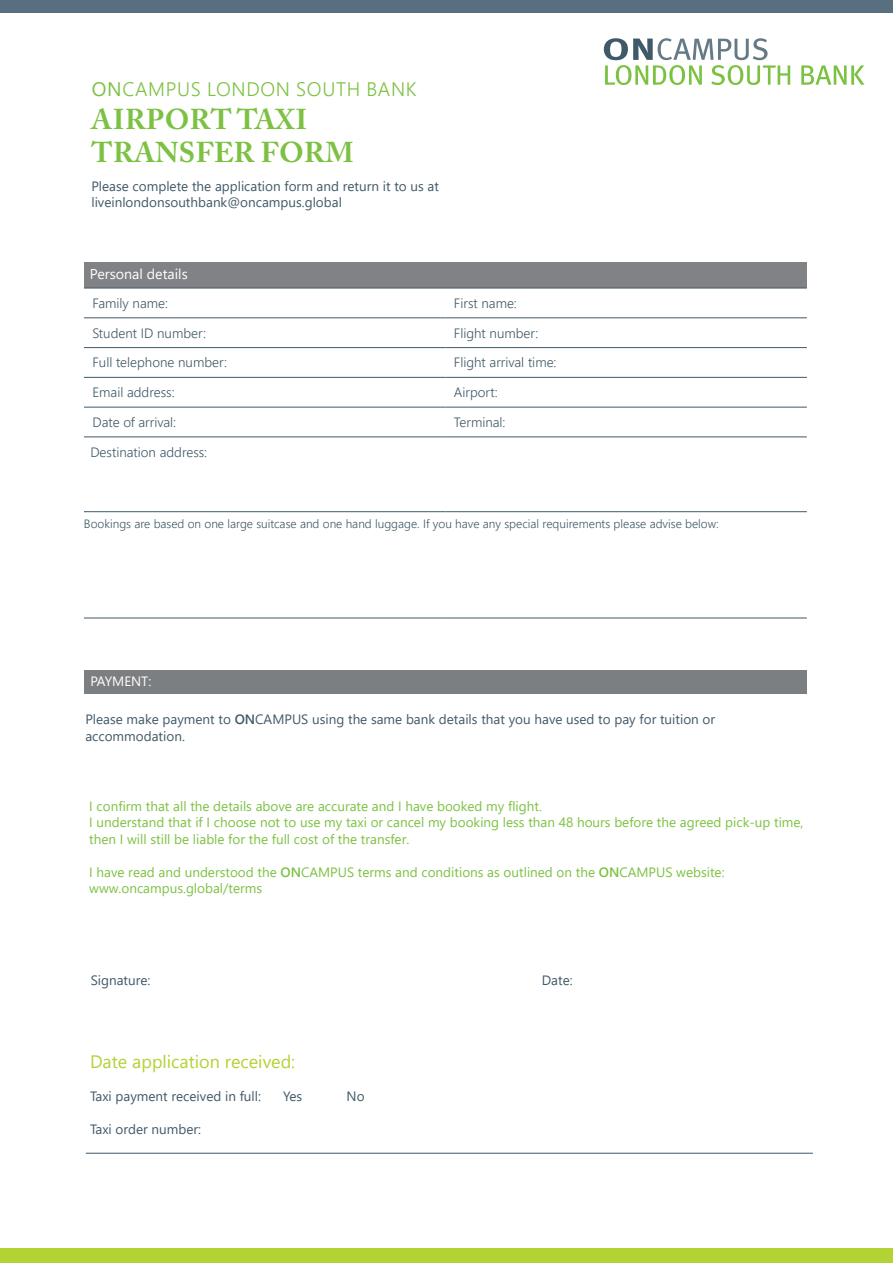
<style>
.page{position:relative;width:893px;height:1263px;background:#fff}
.page>*{position:absolute;margin:0;border:0;box-sizing:border-box;transform-origin:0 0}
.t1{font:700 28.5px "Adobe Caslon Pro";letter-spacing:.015em;color:#7cc142}
.t2{font:300 19.5px "Segoe UI";letter-spacing:.035em;color:#7cc142}
.t3{font:18px "Segoe UI";color:#b3d234}
.Coursefinder_heading{font:14.25px "Segoe UI";color:#fff}
.t4{font:13.5px/16.5px "Segoe UI";color:#7cc142}
.t5{font:13.5px/16.5px "Segoe UI";color:#405968}
.main_text{font:300 13.5px "Segoe UI";color:#405968}
.main_text-2{font:13.5px "Segoe UI";color:#fff}
.main_text-3{font:300 12px "Segoe UI";color:#405968}
.s1{font-weight:400}
.s2{font-weight:600}
</style>
<div class="page">
<div style="left:84px;top:263px;width:723px;height:25px;background:#808285"></div>
<hr style="left:84px;top:288px;width:361px;height:1px;background:#405968">
<hr style="left:445px;top:288px;width:362px;height:1px;background:#405968">
<hr style="left:84px;top:318px;width:361px;height:1px;background:#405968">
<hr style="left:445px;top:318px;width:362px;height:1px;background:#405968">
<hr style="left:84px;top:347px;width:361px;height:1px;background:#405968">
<hr style="left:445px;top:347px;width:362px;height:1px;background:#405968">
<hr style="left:84px;top:377px;width:361px;height:1px;background:#405968">
<hr style="left:445px;top:377px;width:362px;height:1px;background:#405968">
<hr style="left:84px;top:407px;width:361px;height:1px;background:#405968">
<hr style="left:445px;top:407px;width:362px;height:1px;background:#405968">
<hr style="left:84px;top:437px;width:361px;height:1px;background:#405968">
<hr style="left:445px;top:437px;width:362px;height:1px;background:#405968">
<hr style="left:84px;top:511px;width:361px;height:1px;background:#405968">
<hr style="left:445px;top:511px;width:362px;height:1px;background:#405968">
<hr style="left:84px;top:618px;width:361px;height:1px;background:#405968">
<hr style="left:445px;top:618px;width:362px;height:1px;background:#405968">
<div style="left:85px;top:670px;width:722px;height:23px;background:#7c7f81"></div>
<hr style="left:86px;top:1153px;width:727px;height:1px;background:#405968">
<div style="left:0;top:1248px;width:893px;height:15px;background:#b3d234"></div>
<div style="left:0;top:0;width:893px;height:13px;background:#576f7e"></div>
<svg style="left:801px;top:65px;width:63px;height:20px"></svg>
<svg style="left:604px;top:38px;width:186px;height:47px"></svg>
<p class="t2" style="left:92px;top:71px;width:326px"><span class="s1">ON</span>CAMPUS LONDON SOUTH BANK</p>
<p class="t1" style="left:92px;top:102px;width:217px">AIRPORT TAXI</p>
<p class="t1" style="left:92px;top:135px;width:264px">TRANSFER FORM</p>
<p class="t5" style="left:91px;top:176px;width:349px">Please complete the application form and return it to us at liveinlondonsouthbank@oncampus.global</p>
<p class="Coursefinder_heading" style="left:90px;top:260px;width:99px">Personal details</p>
<p class="main_text" style="left:92px;top:290px;width:77px">Family name:</p>
<p class="main_text" style="left:454px;top:290px;width:65px">First name:</p>
<p class="main_text" style="left:92px;top:320px;width:115px">Student ID number:</p>
<p class="main_text" style="left:454px;top:320px;width:86px">Flight number:</p>
<p class="main_text" style="left:92px;top:350px;width:136px">Full telephone number:</p>
<p class="main_text" style="left:454px;top:350px;width:104px">Flight arrival time:</p>
<p class="main_text" style="left:92px;top:380px;width:84px">Email address:</p>
<p class="main_text" style="left:454px;top:380px;width:45px">Airport:</p>
<p class="main_text" style="left:92px;top:409px;width:85px">Date of arrival:</p>
<p class="main_text" style="left:454px;top:409px;width:53px">Terminal:</p>
<p class="main_text" style="left:90px;top:440px;width:118px">Destination address:</p>
<p class="main_text-3" style="left:84px;top:512px;width:636px">Bookings are based on one large suitcase and one hand luggage. If you have any special requirements please advise below:</p>
<p class="main_text-2" style="left:90px;top:669px;width:62px">PAYMENT:</p>
<p class="t5" style="left:85px;top:710px;width:631px">Please make payment to <span class="s2">ON</span>CAMPUS using the same bank details that you have used to pay for tuition or accommodation.</p>
<p class="t4" style="left:89px;top:796px;width:454px">I confirm that all the details above are accurate and I have booked my fl ight.</p>
<p class="t4" style="left:89px;top:813px;width:716px">I understand that if I choose not to use my taxi or cancel my booking less than 48 hours before the agreed pick-up time, then I will still be liable for the full cost of the transfer.</p>
<p class="t4" style="left:89px;top:862px;width:637px">I have read and understood the <span class="s2">ON</span>CAMPUS terms and conditions as outlined on the <span class="s2">ON</span>CAMPUS website:</p>
<p class="t4" style="left:89px;top:879px;width:174px">www.oncampus.global/terms</p>
<p class="t5" style="left:91px;top:971px;width:61px">Signature:</p>
<p class="t5" style="left:542px;top:971px;width:32px">Date:</p>
<p class="t3" style="left:90px;top:1044px;width:207px">Date application received:</p>
<p class="t5" style="left:90px;top:1086px;width:172px">Taxi payment received in full:</p>
<p class="t5" style="left:283px;top:1086px;width:21px">Yes</p>
<p class="t5" style="left:347px;top:1086px;width:20px">No</p>
<p class="t5" style="left:90px;top:1119px;width:113px">Taxi order number:</p>
</div>
